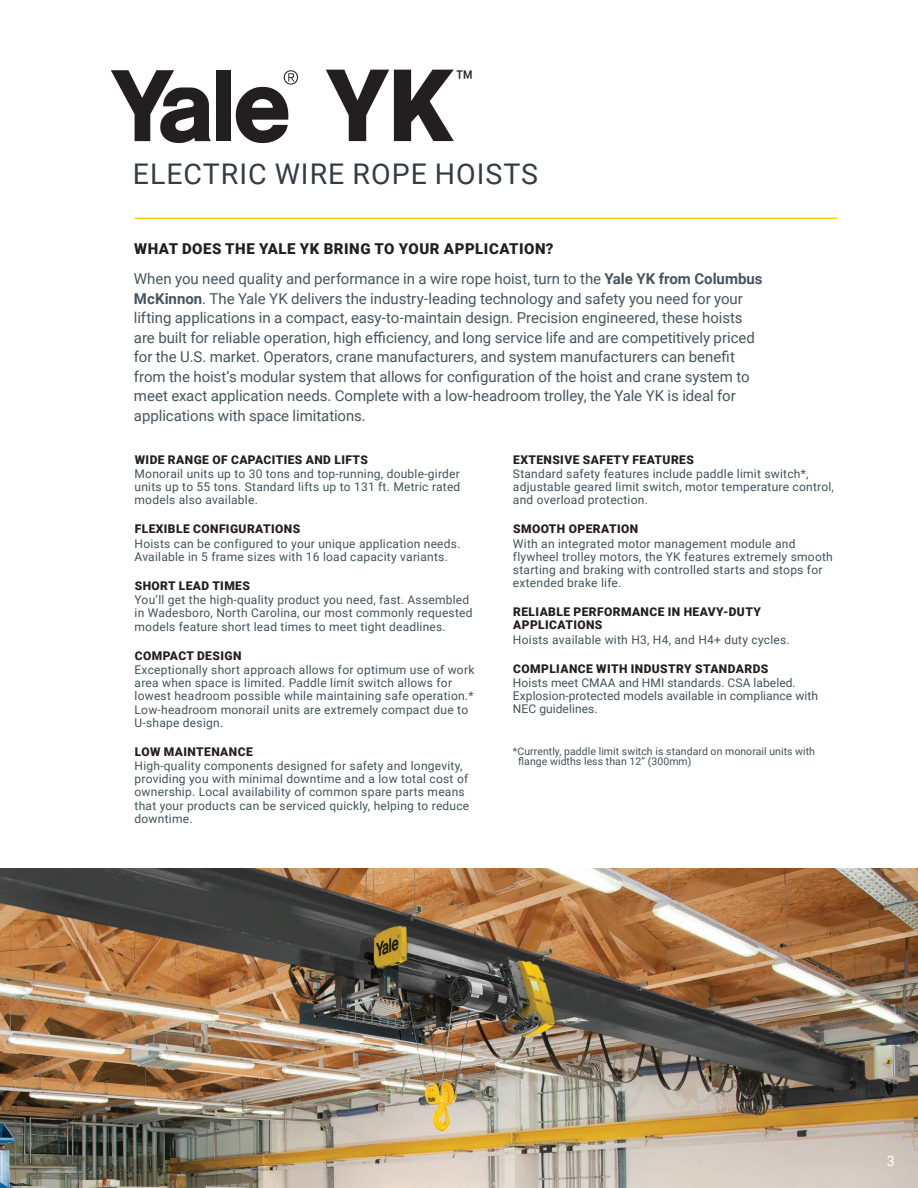
<style>
.page{position:relative;width:918px;height:1188px;background:#fff}
.page>*{position:absolute;margin:0;border:0;box-sizing:border-box;transform-origin:0 0}
.t1{font:900 100.5px "Roboto";color:#231f20}
.t2{font:31.5px "Roboto";color:#231f20}
.t3{font:28.5px "Roboto";letter-spacing:.035em;color:#323d47}
.t4{font:15px/19.5px "Roboto";letter-spacing:-.005em;color:#45555f}
.t5{font:900 15px "Roboto";letter-spacing:.035em;color:#231f20}
.t6{font:14.25px "Roboto";color:#fff}
.t7{font:12px/13.2px "Roboto";letter-spacing:.02em;color:#40525b}
.t8{font:900 12px/13.2px "Roboto";letter-spacing:.035em;color:#231f20}
.t9{font:10.5px/10.5px "Roboto";letter-spacing:.005em;color:#40525b}
.s1{font-weight:700}
</style>
<div class="page">
<img style="left:0;top:868px;width:918px;height:320px">
<hr style="left:135px;top:217px;width:702px;height:2px;background:#fed105">
<svg style="left:111px;top:70px;width:100px;height:73px"></svg>
<div style="left:216px;top:70px;width:15px;height:71px;background:#231f20"></div>
<svg style="left:236px;top:70px;width:62px;height:73px"></svg>
<h1 class="t1" style="left:326px;top:48px;width:128px">YK</h1>
<h2 class="t2" style="left:455px;top:69px;width:21px">™</h2>
<h3 class="t3" style="left:133px;top:162px;width:407px">ELECTRIC WIRE ROPE HOISTS</h3>
<p class="t5" style="left:134px;top:240px;width:421px">WHAT DOES THE YALE YK BRING TO YOUR APPLICATION?</p>
<p class="t4" style="left:134px;top:270px;width:630px">When you need quality and performance in a wire rope hoist, turn to the <span class="s1">Yale YK from Columbus McKinnon</span>. The Yale YK delivers the industry-leading technology and safety you need for your lifting applications in a compact, easy-to-maintain design. Precision engineered, these hoists are built for reliable operation, high efficiency, and long service life and are competitively priced for the U.S. market. Operators, crane manufacturers, and system manufacturers can benefit from the hoist’s modular system that allows for configuration of the hoist and crane system to meet exact application needs. Complete with a low-headroom trolley, the Yale YK is ideal for applications with space limitations.</p>
<p class="t8" style="left:513px;top:453px;width:182px">EXTENSIVE SAFETY FEATURES</p>
<p class="t7" style="left:513px;top:468px;width:322px">Standard safety features include paddle limit switch*, adjustable geared limit switch, motor temperature control, and overload protection.</p>
<p class="t8" style="left:513px;top:523px;width:126px">SMOOTH OPERATION</p>
<p class="t7" style="left:513px;top:538px;width:321px">With an integrated motor management module and flywheel trolley motors, the YK features extremely smooth starting and braking with controlled starts and stops for extended brake life.</p>
<p class="t8" style="left:513px;top:605px;width:249px">RELIABLE PERFORMANCE IN HEAVY-DUTY<br>APPLICATIONS</p>
<p class="t7" style="left:513px;top:634px;width:278px">Hoists available with H3, H4, and H4+ duty cycles.</p>
<p class="t8" style="left:513px;top:662px;width:257px">COMPLIANCE WITH INDUSTRY STANDARDS</p>
<p class="t7" style="left:513px;top:677px;width:307px">Hoists meet CMAA and HMI standards. CSA labeled.<br>Explosion-protected models available in compliance with<br>NEC guidelines.</p>
<p class="t9" style="left:518px;top:746px;width:298px;text-indent:-5px">*Currently, paddle limit switch is standard on monorail units with flange widths less than 12” (300mm)</p>
<p class="t8" style="left:135px;top:453px;width:235px">WIDE RANGE OF CAPACITIES AND LIFTS</p>
<p class="t7" style="left:135px;top:468px;width:327px;text-align:justify">Monorail units up to 30 tons and top-running, double-girder units up to 55 tons. Standard lifts up to 131 ft. Metric rated models also available.</p>
<p class="t8" style="left:135px;top:523px;width:167px">FLEXIBLE CONFIGURATIONS</p>
<p class="t7" style="left:135px;top:538px;width:327px">Hoists can be configured to your unique application needs.<br>Available in 5 frame sizes with 16 load capacity variants.</p>
<p class="t8" style="left:135px;top:579px;width:117px">SHORT LEAD TIMES</p>
<p class="t7" style="left:135px;top:594px;width:340px">You’ll get the high-quality product you need, fast. Assembled in Wadesboro, North Carolina, our most commonly requested models feature short lead times to meet tight deadlines.</p>
<p class="t8" style="left:135px;top:649px;width:108px">COMPACT DESIGN</p>
<p class="t7" style="left:135px;top:664px;width:341px">Exceptionally short approach allows for optimum use of work area when space is limited. Paddle limit switch allows for lowest headroom possible while maintaining safe operation.* Low-headroom monorail units are extremely compact due to U-shape design.</p>
<p class="t8" style="left:135px;top:745px;width:119px">LOW MAINTENANCE</p>
<p class="t7" style="left:135px;top:760px;width:336px">High-quality components designed for safety and longevity, providing you with minimal downtime and a low total cost of ownership. Local availability of common spare parts means that your products can be serviced quickly, helping to reduce downtime.</p>
<p class="t6" style="left:887px;top:1156px;width:10px">3</p>
</div>
